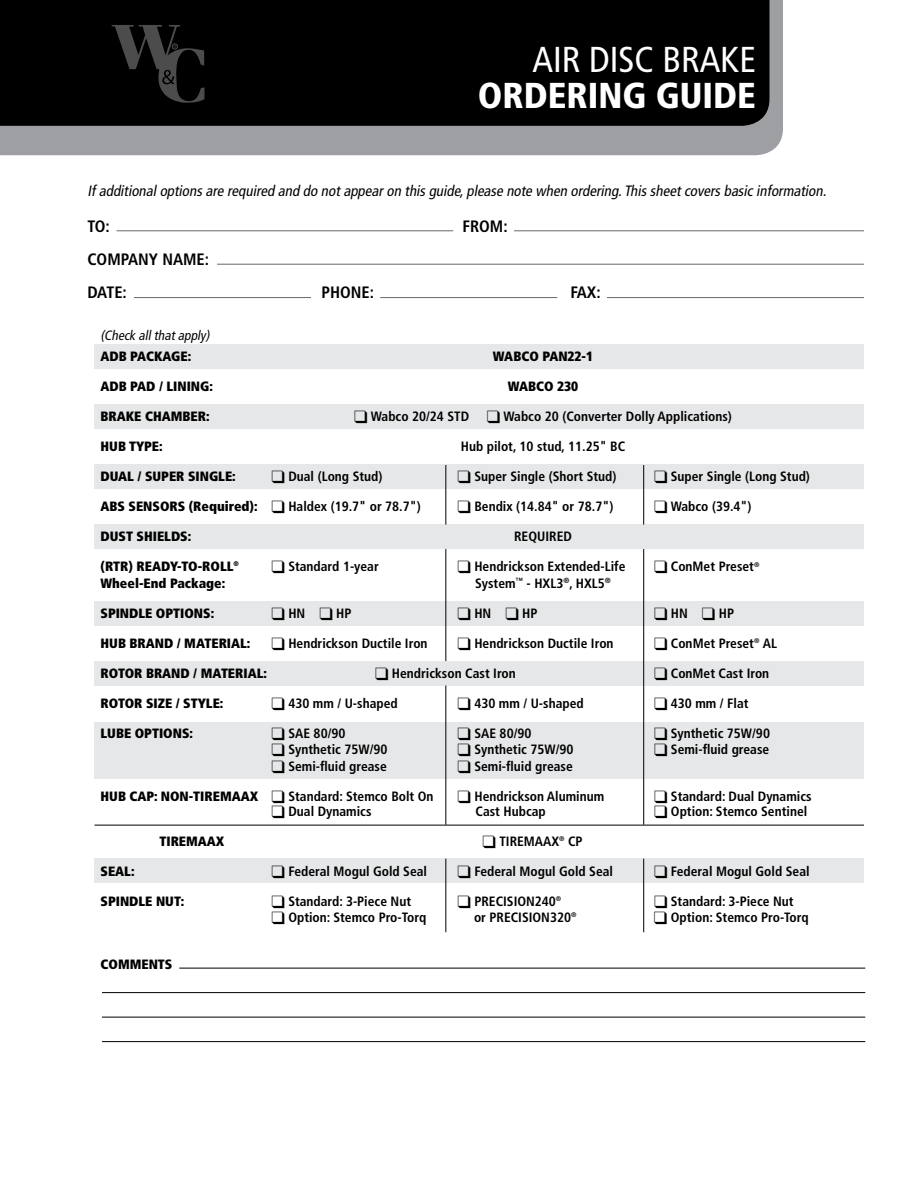
<style>
.page{position:relative;width:918px;height:1188px;background:#fff}
.page>*{position:absolute;margin:0;border:0;box-sizing:border-box;transform-origin:0 0}
.t1{font:900 condensed 36px "Frutiger LT Std";color:#fff}
.t2{font:condensed 36px "Frutiger LT Std";color:#fff}
.t3{font:700 condensed 16.5px/33px "Frutiger LT Std";color:#000}
.t4{font:italic condensed 15px "Frutiger LT Std";color:#000}
.t5{font:700 condensed 13.5px "Frutiger LT Std";color:#000}
.t6{font:900 condensed 13.5px "Frutiger LT Std";color:#000}
.t7{font:italic condensed 13.5px "Frutiger LT Std";color:#000}
.s1{font-weight:700}
.s2{font-weight:900}
</style>
<div class="page">
<div style="left:94px;top:859px;width:770px;height:24px;background:#e6e7e8"></div>
<div style="left:94px;top:723px;width:770px;height:56px;background:#e6e7e8"></div>
<div style="left:94px;top:661px;width:770px;height:25px;background:#e6e7e8"></div>
<div style="left:94px;top:601px;width:770px;height:25px;background:#e6e7e8"></div>
<div style="left:94px;top:525px;width:770px;height:24px;background:#e6e7e8"></div>
<div style="left:94px;top:465px;width:770px;height:24px;background:#e6e7e8"></div>
<div style="left:94px;top:405px;width:770px;height:24px;background:#e6e7e8"></div>
<div style="left:94px;top:345px;width:770px;height:24px;background:#e6e7e8"></div>
<hr style="left:117px;top:230px;width:336px;height:1px;background:#000">
<hr style="left:514px;top:230px;width:350px;height:1px;background:#000">
<hr style="left:217px;top:264px;width:647px;height:1px;background:#000">
<hr style="left:134px;top:297px;width:177px;height:1px;background:#000">
<hr style="left:380px;top:297px;width:177px;height:1px;background:#000">
<hr style="left:607px;top:297px;width:257px;height:1px;background:#000">
<div style="left:0;top:0;width:783px;height:155px;background:#9d9fa2"></div>
<div style="left:0;top:0;width:770px;height:126px;background:#000"></div>
<svg style="left:112px;top:25px;width:93px;height:78px;background:#171717"></svg>
<hr style="left:445px;top:465px;width:1px;height:60px;background:#000">
<hr style="left:445px;top:549px;width:1px;height:112px;background:#000">
<hr style="left:445px;top:686px;width:1px;height:139px;background:#000">
<hr style="left:445px;top:859px;width:1px;height:73px;background:#000">
<hr style="left:643px;top:465px;width:1px;height:60px;background:#000">
<hr style="left:643px;top:549px;width:1px;height:276px;background:#000">
<hr style="left:179px;top:968px;width:686px;height:1px;background:#000">
<hr style="left:102px;top:992px;width:763px;height:1px;background:#000">
<hr style="left:102px;top:1017px;width:763px;height:1px;background:#000">
<hr style="left:102px;top:1041px;width:763px;height:1px;background:#000">
<hr style="left:643px;top:859px;width:1px;height:73px;background:#000">
<hr style="left:94px;top:825px;width:770px;height:1px;background:#000">
<h1 class="t2" style="left:533px;top:38px;width:225px">AIR DISC BRAKE</h1>
<h1 class="t1" style="left:478px;top:73px;width:280px">ORDERING GUIDE</h1>
<p class="t4" style="left:87px;top:182px;width:743px">Ifadditionaloptionsare required and do notappearon thisguide,please note when ordering.Thissheetcoversbasic information.</p>
<p class="t3" style="left:87px;top:210px;width:24px">TO:</p>
<p class="t3" style="left:462px;top:210px;width:47px">FROM:</p>
<p class="t3" style="left:87px;top:243px;width:123px">COMPANY NAME:<br>DATE:</p>
<p class="t3" style="left:321px;top:276px;width:54px">PHONE:</p>
<p class="t3" style="left:570px;top:276px;width:32px">FAX:</p>
<p class="t7" style="left:101px;top:328px;width:113px">(Check allthatapply)</p>
<p class="t6" style="left:101px;top:348px;width:92px">ADB PACKAGE:</p>
<p class="t6" style="left:493px;top:348px;width:102px">WABCO PAN22-1</p>
<p class="t6" style="left:101px;top:378px;width:114px">ADB PAD / LINING:</p>
<p class="t6" style="left:508px;top:378px;width:72px">WABCO 230</p>
<p class="t6" style="left:101px;top:408px;width:111px">BRAKE CHAMBER:</p>
<p class="t5" style="left:354px;top:409px;width:117px">❑ Wabco 20/24 STD</p>
<p class="t5" style="left:487px;top:409px;width:247px">❑ Wabco 20 (Converter Dolly Applications)</p>
<p class="t6" style="left:101px;top:438px;width:64px">HUB TYPE:</p>
<p class="t5" style="left:461px;top:439px;width:166px">Hub pilot, 10 stud, 11.25" BC</p>
<p class="t6" style="left:101px;top:468px;width:137px">DUAL / SUPER SINGLE:</p>
<p class="t5" style="left:272px;top:469px;width:112px">❑ Dual (Long Stud)</p>
<p class="t5" style="left:458px;top:469px;width:160px">❑ Super Single (Short Stud)</p>
<p class="t5" style="left:654px;top:469px;width:157px">❑ Super Single (Long Stud)</p>
<p class="t6" style="left:101px;top:498px;width:322px">ABS SENSORS (Required): ❑ <span class="s1">Haldex (19.7" or 78.7")</span></p>
<p class="t5" style="left:458px;top:499px;width:157px">❑ Bendix (14.84" or 78.7")</p>
<p class="t5" style="left:654px;top:499px;width:99px">❑ Wabco (39.4")</p>
<p class="t6" style="left:101px;top:528px;width:92px">DUST SHIELDS:</p>
<p class="t5" style="left:514px;top:529px;width:59px">REQUIRED</p>
<p class="t6" style="left:101px;top:558px;width:140px">(RTR) READY-TO-ROLL<sup>®</sup></p>
<p class="t5" style="left:272px;top:559px;width:109px">❑ Standard 1-year</p>
<p class="t5" style="left:458px;top:559px;width:169px">❑ Hendrickson Extended-Life</p>
<p class="t5" style="left:654px;top:559px;width:107px">❑ ConMet Preset<sup>®</sup></p>
<p class="t6" style="left:101px;top:575px;width:126px">Wheel-End Package:</p>
<p class="t5" style="left:475px;top:575px;width:137px">System<sup>™</sup> - HXL3<sup>®</sup>, HXL5<sup>®</sup></p>
<p class="t6" style="left:101px;top:605px;width:115px">SPINDLE OPTIONS:</p>
<p class="t5" style="left:272px;top:605px;width:82px">❑ HN ❑ HP</p>
<p class="t5" style="left:458px;top:605px;width:82px">❑ HN ❑ HP</p>
<p class="t5" style="left:654px;top:605px;width:82px">❑ HN ❑ HP</p>
<p class="t6" style="left:101px;top:635px;width:151px">HUB BRAND / MATERIAL:</p>
<p class="t5" style="left:272px;top:635px;width:158px">❑ Hendrickson Ductile Iron</p>
<p class="t5" style="left:458px;top:635px;width:158px">❑ Hendrickson Ductile Iron</p>
<p class="t5" style="left:654px;top:635px;width:125px">❑ ConMet Preset<sup>®</sup> AL</p>
<p class="t6" style="left:101px;top:665px;width:168px">ROTOR BRAND / MATERIAL:</p>
<p class="t5" style="left:375px;top:665px;width:142px">❑ Hendrickson Cast Iron</p>
<p class="t5" style="left:654px;top:665px;width:117px">❑ ConMet Cast Iron</p>
<p class="t6" style="left:101px;top:695px;width:124px">ROTOR SIZE / STYLE:</p>
<p class="t5" style="left:272px;top:695px;width:128px">❑ 430 mm / U-shaped</p>
<p class="t5" style="left:458px;top:695px;width:128px">❑ 430 mm / U-shaped</p>
<p class="t5" style="left:654px;top:695px;width:96px">❑ 430 mm / Flat</p>
<p class="t6" style="left:101px;top:725px;width:94px">LUBE OPTIONS:</p>
<p class="t5" style="left:272px;top:725px;width:75px">❑ SAE 80/90</p>
<p class="t5" style="left:458px;top:725px;width:75px">❑ SAE 80/90</p>
<p class="t5" style="left:654px;top:725px;width:117px">❑ Synthetic 75W/90</p>
<p class="t5" style="left:272px;top:742px;width:117px">❑ Synthetic 75W/90</p>
<p class="t5" style="left:458px;top:742px;width:117px">❑ Synthetic 75W/90</p>
<p class="t5" style="left:654px;top:742px;width:117px">❑ Semi-fluid grease</p>
<p class="t5" style="left:272px;top:758px;width:117px">❑ Semi-fluid grease</p>
<p class="t5" style="left:458px;top:758px;width:117px">❑ Semi-fluid grease</p>
<p class="t5" style="left:101px;top:788px;width:335px"><span class="s2">HUB CAP: NON-TIREMAAX</span> ❑ Standard: Stemco Bolt On</p>
<p class="t5" style="left:458px;top:788px;width:148px">❑ Hendrickson Aluminum</p>
<p class="t5" style="left:654px;top:788px;width:159px">❑ Standard: Dual Dynamics</p>
<p class="t5" style="left:272px;top:803px;width:101px">❑ Dual Dynamics</p>
<p class="t5" style="left:476px;top:803px;width:72px">Cast Hubcap</p>
<p class="t5" style="left:654px;top:803px;width:155px">❑ Option: Stemco Sentinel</p>
<p class="t6" style="left:160px;top:833px;width:66px">TIREMAAX</p>
<p class="t5" style="left:483px;top:833px;width:101px">❑ TIREMAAX<sup>®</sup> CP</p>
<p class="t6" style="left:101px;top:863px;width:36px">SEAL:</p>
<p class="t5" style="left:272px;top:863px;width:157px">❑ Federal Mogul Gold Seal</p>
<p class="t5" style="left:458px;top:863px;width:157px">❑ Federal Mogul Gold Seal</p>
<p class="t5" style="left:654px;top:863px;width:157px">❑ Federal Mogul Gold Seal</p>
<p class="t6" style="left:101px;top:893px;width:85px">SPINDLE NUT:</p>
<p class="t5" style="left:272px;top:893px;width:141px">❑ Standard: 3-Piece Nut</p>
<p class="t5" style="left:458px;top:893px;width:105px">❑ PRECISION240<sup>®</sup></p>
<p class="t5" style="left:654px;top:893px;width:141px">❑ Standard: 3-Piece Nut</p>
<p class="t5" style="left:272px;top:910px;width:156px">❑ Option: Stemco Pro-Torq</p>
<p class="t5" style="left:474px;top:910px;width:104px">or PRECISION320<sup>®</sup></p>
<p class="t5" style="left:654px;top:910px;width:156px">❑ Option: Stemco Pro-Torq</p>
<p class="t6" style="left:100px;top:956px;width:73px">COMMENTS</p>
</div>
